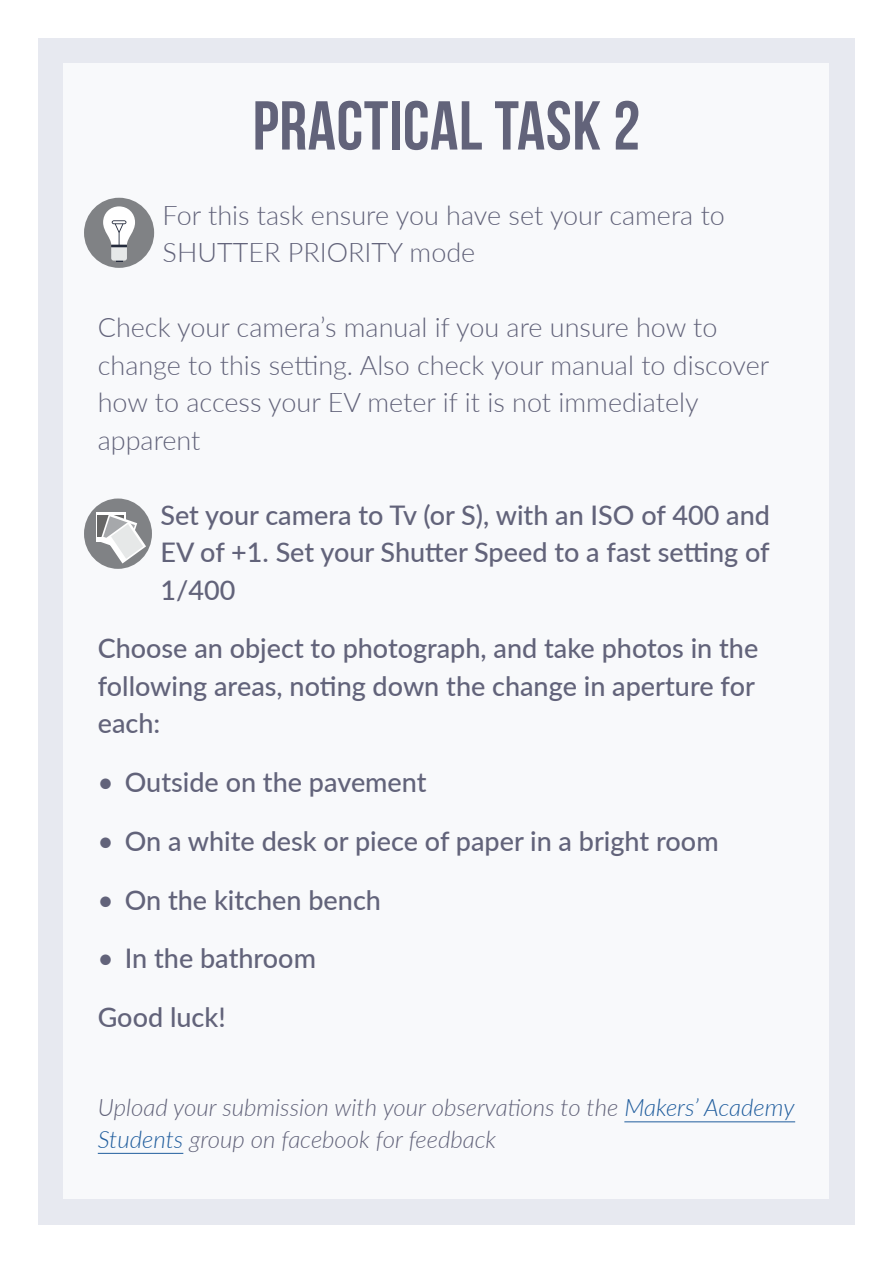
<style>
.page{position:relative;width:893px;height:1263px;background:#fff}
.page>*{position:absolute;margin:0;border:0;box-sizing:border-box;transform-origin:0 0}
.t1{font:69px "Bebas Neue";letter-spacing:.01em;color:#62637a}
.t2{font:500 27px/37.5px "Lato";color:#62637a}
.t3{font:300 27px/37.5px "Lato";color:#62637a}
.t4{font:italic 300 24px/31.5px "Lato";color:#62637a}
.s1{color:#215e9e}
</style>
<div class="page">
<div style="left:38px;top:38px;width:817px;height:1187px;background:#e7e9f0"></div>
<div style="left:64px;top:64px;width:765px;height:1135px;background:#f8f9fb"></div>
<div style="left:84px;top:198px;width:70px;height:70px;background:#808285;border-radius:50%"></div>
<svg style="left:103px;top:206px;width:32px;height:56px"></svg>
<div style="left:84px;top:498px;width:68px;height:71px;background:#808285;border-radius:50%"></div>
<div style="left:96px;top:513px;width:29px;height:29px;background:#fff"></div>
<div style="left:97px;top:515px;width:27px;height:22px;background:#666"></div>
<svg style="left:101px;top:513px;width:45px;height:50px"></svg>
<hr style="left:624px;top:1121px;width:171px;height:1px;background:#215e9e">
<hr style="left:98px;top:1153px;width:85px;height:1px;background:#215e9e">
<h1 class="t1" style="left:253px;top:88px;width:389px">PRACTICAL TASK 2</h1>
<p class="t3" style="left:163px;top:195px;width:564px">For this task ensure you have set your camera to<br>SHUTTER PRIORITY mode</p>
<p class="t3" style="left:98px;top:308px;width:673px">Check your camera’s manual if you are unsure how to change to this setting. Also check your manual to discover how to access your EV meter if it is not immediately apparent</p>
<p class="t2" style="left:160px;top:495px;width:611px;text-align:justify">Set your camera to Tv (or S), with an ISO of 400 and EV of +1. Set your Shutter Speed to a fast setting of 1/400</p>
<p class="t2" style="left:98px;top:629px;width:662px">Choose an object to photograph, and take photos in the following areas, noting down the change in aperture for each:</p>
<p class="t2" style="left:98px;top:762px;width:330px">• Outside on the pavement</p>
<p class="t2" style="left:98px;top:821px;width:622px">• On a white desk or piece of paper in a bright room</p>
<p class="t2" style="left:98px;top:880px;width:285px">• On the kitchen bench</p>
<p class="t2" style="left:98px;top:928px;width:220px;line-height:58.8px">• In the bathroom<br>Good luck!</p>
<p class="t4" style="left:98px;top:1091px;width:698px">Upload your submission with your observations to the <span class="s1">Makers’ Academy<br>Students</span> group on facebook for feedback</p>
</div>
